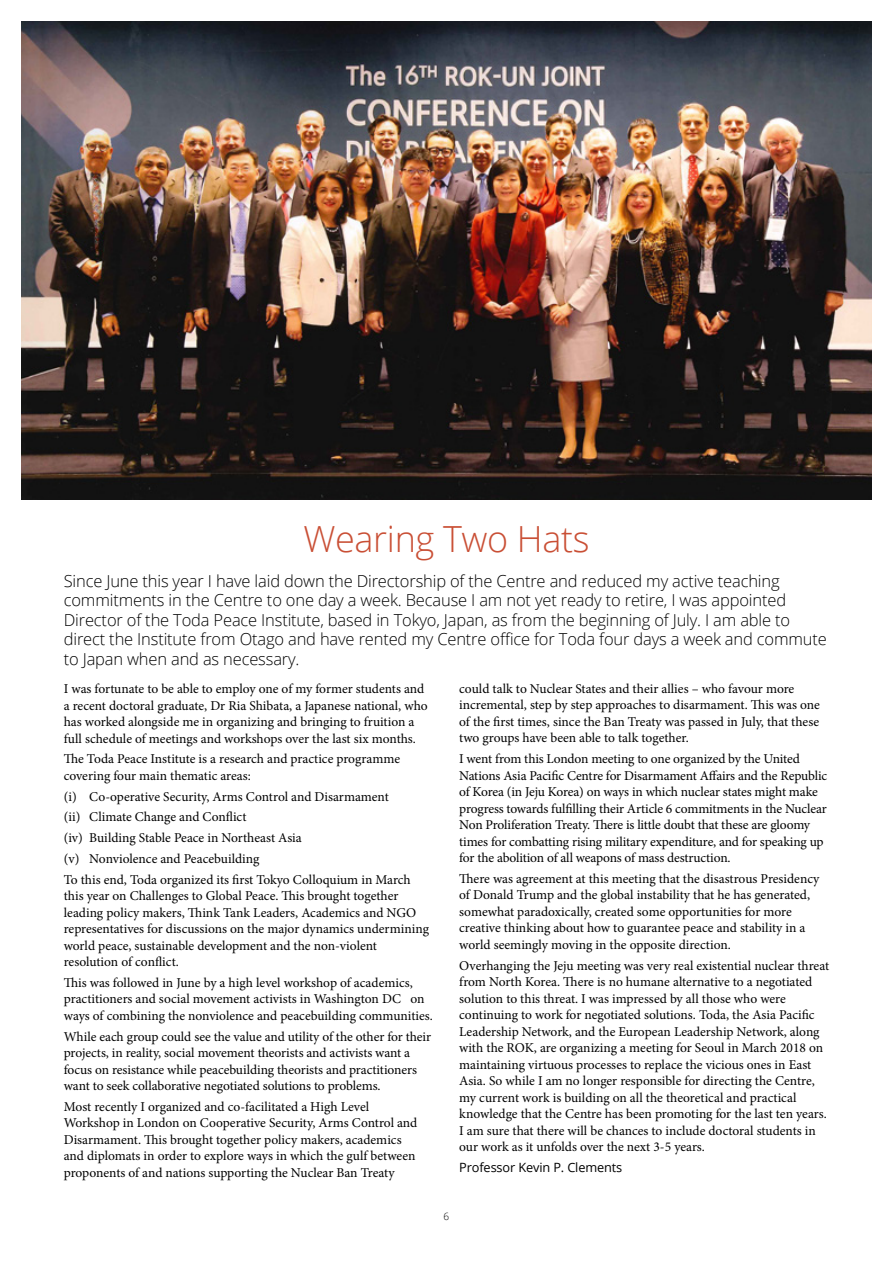
<style>
.page{position:relative;width:893px;height:1263px;background:#fff}
.page>*{position:absolute;margin:0;border:0;box-sizing:border-box;transform-origin:0 0}
.t1{font:300 36px "Open Sans";letter-spacing:-.01em;color:#c94f35}
.t2{font:300 16.5px/19.5px "Open Sans";letter-spacing:-.01em;color:#000}
.t3{font:13.5px/16.5px "Minion Pro";letter-spacing:-.005em;color:#000}
.t4{font:12.75px "Open Sans";letter-spacing:-.01em;color:#000}
.t5{font:300 10.05px "Open Sans";color:#000}
</style>
<div class="page">
<img style="left:21px;top:21px;width:851px;height:479px">
<h1 class="t1" style="left:303px;top:515px;width:288px">Wearing Two Hats</h1>
<p class="t2" style="left:64px;top:570px;width:765px">Since June this year I have laid down the Directorship of the Centre and reduced my active teaching commitments in the Centre to one day a week. Because I am not yet ready to retire, I was appointed Director of the Toda Peace Institute, based in Tokyo, Japan, as from the beginning of July. I am able to direct the Institute from Otago and have rented my Centre office for Toda four days a week and commute to Japan when and as necessary.</p>
<p class="t3" style="left:64px;top:680px;width:365px">I was fortunate to be able to employ one of my former students and a recent doctoral graduate, Dr Ria Shibata, a Japanese national, who has worked alongside me in organizing and bringing to fruition a full schedule of meetings and workshops over the last six months.</p>
<p class="t3" style="left:64px;top:751px;width:338px">The Toda Peace Institute is a research and practice programme covering four main thematic areas:</p>
<p class="t3" style="left:64px;top:786px;width:348px;line-height:20.7px">(i) Co-operative Security, Arms Control and Disarmament<br>(ii) Climate Change and Conflict<br>(iv) Building Stable Peace in Northeast Asia<br>(v) Nonviolence and Peacebuilding<br>To this end, Toda organized its first Tokyo Colloquium in March</p>
<p class="t3" style="left:64px;top:887px;width:367px">this year on Challenges to Global Peace. This brought together leading policy makers, Think Tank Leaders, Academics and NGO representatives for discussions on the major dynamics undermining world peace, sustainable development and the non-violent resolution of conflict.</p>
<p class="t3" style="left:64px;top:974px;width:371px">This was followed in June by a high level workshop of academics, practitioners and social movement activists in Washington DC on ways of combining the nonviolence and peacebuilding communities.</p>
<p class="t3" style="left:64px;top:1028px;width:369px">While each group could see the value and utility of the other for their projects, in reality, social movement theorists and activists want a focus on resistance while peacebuilding theorists and practitioners want to seek collaborative negotiated solutions to problems.</p>
<p class="t3" style="left:64px;top:1098px;width:355px">Most recently I organized and co-facilitated a High Level Workshop in London on Cooperative Security, Arms Control and Disarmament. This brought together policy makers, academics and diplomats in order to explore ways in which the gulf between proponents of and nations supporting the Nuclear Ban Treaty</p>
<p class="t3" style="left:459px;top:680px;width:362px">could talk to Nuclear States and their allies – who favour more incremental, step by step approaches to disarmament. This was one of the first times, since the Ban Treaty was passed in July, that these two groups have been able to talk together.</p>
<p class="t3" style="left:459px;top:751px;width:369px">I went from this London meeting to one organized by the United Nations Asia Pacific Centre for Disarmament Affairs and the Republic of Korea (in Jeju Korea) on ways in which nuclear states might make progress towards fulfilling their Article 6 commitments in the Nuclear Non Proliferation Treaty. There is little doubt that these are gloomy times for combatting rising military expenditure, and for speaking up for the abolition of all weapons of mass destruction.</p>
<p class="t3" style="left:459px;top:870px;width:362px">There was agreement at this meeting that the disastrous Presidency of Donald Trump and the global instability that he has generated, somewhat paradoxically, created some opportunities for more creative thinking about how to guarantee peace and stability in a world seemingly moving in the opposite direction.</p>
<p class="t3" style="left:459px;top:957px;width:371px">Overhanging the Jeju meeting was very real existential nuclear threat from North Korea. There is no humane alternative to a negotiated solution to this threat. I was impressed by all those who were continuing to work for negotiated solutions. Toda, the Asia Pacific Leadership Network, and the European Leadership Network, along with the ROK, are organizing a meeting for Seoul in March 2018 on maintaining virtuous processes to replace the vicious ones in East Asia. So while I am no longer responsible for directing the Centre, my current work is building on all the theoretical and practical knowledge that the Centre has been promoting for the last ten years.<br>I am sure that there will be chances to include doctoral students in our work as it unfolds over the next 3-5 years.</p>
<p class="t4" style="left:459px;top:1159px;width:165px">Professor Kevin P. Clements</p>
<p class="t5" style="left:444px;top:1209px;width:7px">6</p>
</div>
